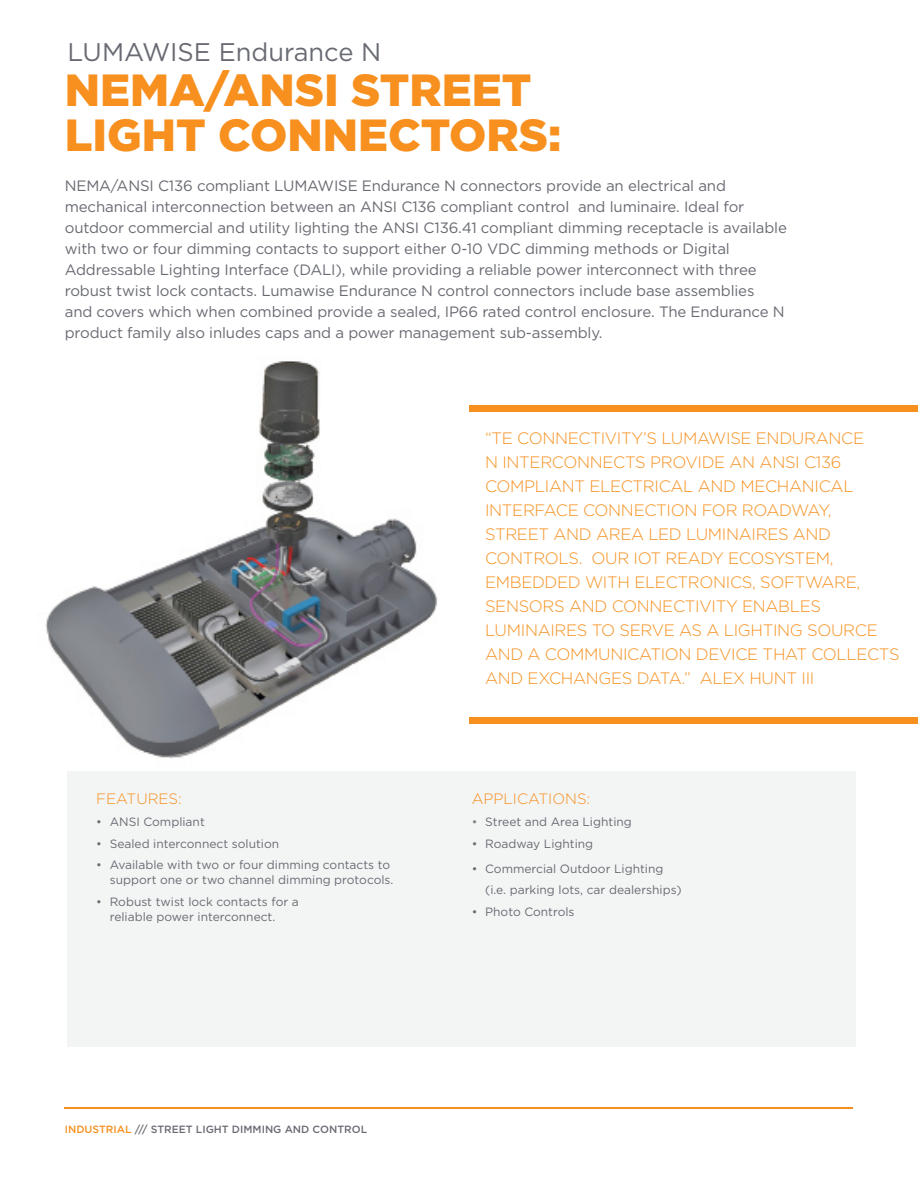
<style>
.page{position:relative;width:918px;height:1188px;background:#fff}
.page>*{position:absolute;margin:0;border:0;box-sizing:border-box;transform-origin:0 0}
.t1{font:900 45px/45px "Gotham";color:#f7901e}
.t2{font:25.5px "Gotham";color:#696b73}
.t3{font:300 16.5px/24px "Gotham";letter-spacing:-.02em;color:#f7901e}
.t4{font:15px/21px "Gotham";letter-spacing:-.01em;color:#696b73}
.t5{font:300 15px "Gotham";color:#f7901e}
.t6{font:12px/15px "Gotham";color:#696b73}
.t7{font:500 10.5px "Gotham";color:#696b73}
.s1{color:#808285}
.s2{color:#f7901e}
</style>
<div class="page">
<div style="left:67px;top:771px;width:789px;height:276px;background:#f3f4f4"></div>
<hr style="left:65px;top:1107px;width:788px;height:1px;background:#f7901e">
<div style="left:469px;top:405px;width:449px;height:6px;background:#f7901e"></div>
<div style="left:469px;top:718px;width:449px;height:6px;background:#f7901e"></div>
<img style="left:45px;top:361px;width:392px;height:398px">
<h2 class="t2" style="left:67px;top:36px;width:315px">LUMAWISE Endurance N</h2>
<h1 class="t1" style="left:65px;top:67px;width:498px">NEMA/ANSI STREET<br>LIGHT CONNECTORS:</h1>
<p class="t4" style="left:65px;top:175px;width:724px">NEMA/ANSI C136 compliant LUMAWISE Endurance N connectors provide an electrical and mechanical interconnection between an ANSI C136 compliant control and luminaire. Ideal for outdoor commercial and utility lighting the ANSI C136.41 compliant dimming receptacle is available with two or four dimming contacts to support either 0-10 VDC dimming methods or Digital Addressable Lighting Interface (DALI), while providing a reliable power interconnect with three robust twist lock contacts. Lumawise Endurance N control connectors include base assemblies<br>and covers which when combined provide a sealed, IP66 rated control enclosure. The Endurance N product family also inludes caps and a power management sub-assembly.</p>
<p class="t5" style="left:96px;top:789px;width:87px">FEATURES:</p>
<p class="t6" style="left:96px;top:814px;width:110px">• ANSI Compliant</p>
<p class="t6" style="left:96px;top:836px;width:185px">• Sealed interconnect solution</p>
<p class="t6" style="left:96px;top:857px;width:299px;text-align:right">• Available with two or four dimming contacts to support one or two channel dimming protocols.</p>
<p class="t6" style="left:110px;top:894px;width:191px;text-indent:-14px">• Robust twist lock contacts for a reliable power interconnect.</p>
<p class="t3" style="left:485px;top:425px;width:416px">“TE CONNECTIVITY’S LUMAWISE ENDURANCE<br>N INTERCONNECTS PROVIDE AN ANSI C136<br>COMPLIANT ELECTRICAL AND MECHANICAL INTERFACE CONNECTION FOR ROADWAY, STREET AND AREA LED LUMINAIRES AND CONTROLS. OUR IOT READY ECOSYSTEM, EMBEDDED WITH ELECTRONICS, SOFTWARE, SENSORS AND CONNECTIVITY ENABLES LUMINAIRES TO SERVE AS A LIGHTING SOURCE AND A COMMUNICATION DEVICE THAT COLLECTS AND EXCHANGES DATA.” ALEX HUNT III</p>
<p class="t5" style="left:472px;top:789px;width:120px">APPLICATIONS:</p>
<p class="t6" style="left:472px;top:814px;width:162px"><span class="s1">•</span> Street and Area Lighting</p>
<p class="t6" style="left:472px;top:836px;width:123px">• Roadway Lighting</p>
<p class="t6" style="left:485px;top:857px;width:198px;line-height:21.8px;text-indent:-14px">• Commercial Outdoor Lighting (i.e. parking lots, car dealerships)</p>
<p class="t6" style="left:472px;top:904px;width:104px">• Photo Controls</p>
<p class="t7" style="left:65px;top:1123px;width:304px"><span class="s2">INDUSTRIAL</span> /// STREET LIGHT DIMMING AND CONTROL</p>
</div>
